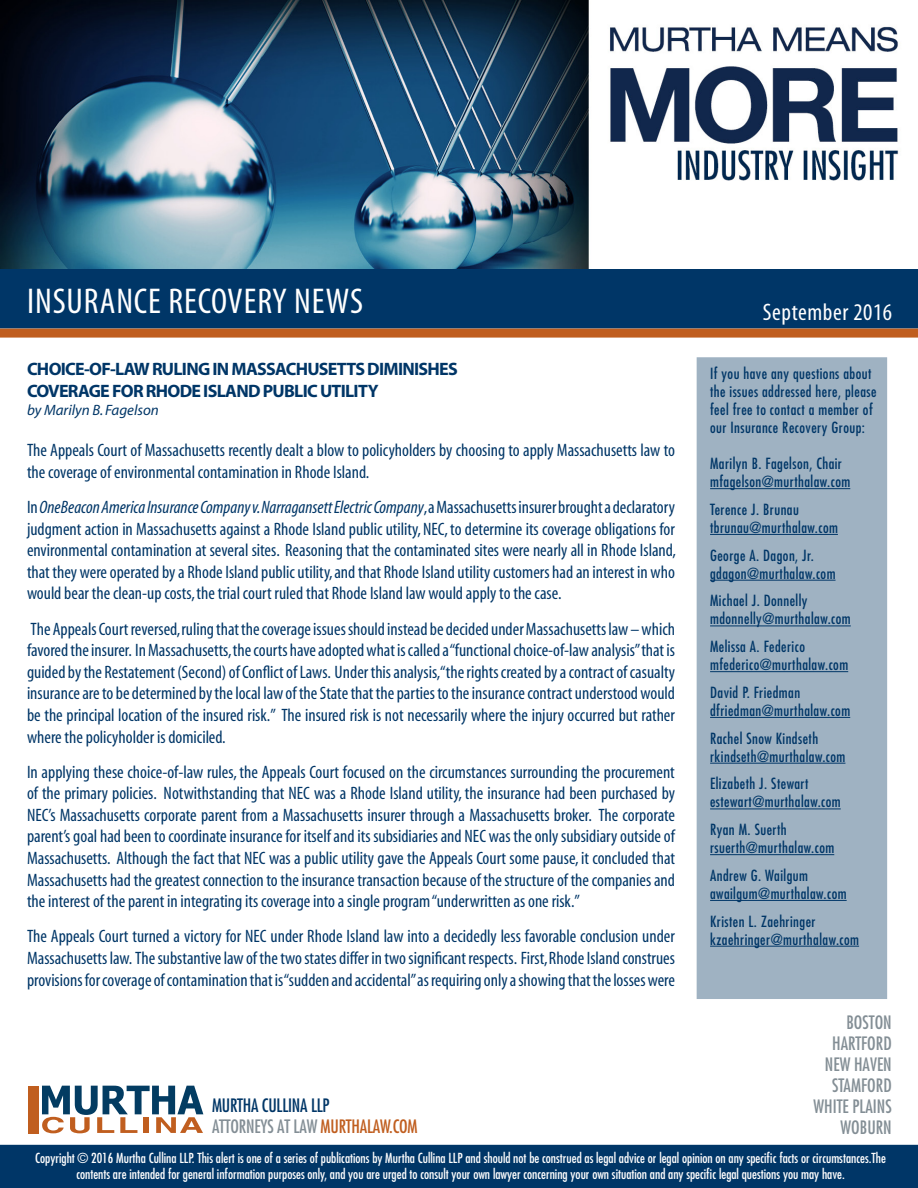
<style>
.page{position:relative;width:918px;height:1188px;background:#fff}
.page>*{position:absolute;margin:0;border:0;box-sizing:border-box;transform-origin:0 0}
.t1{font:condensed 36px "Myriad";letter-spacing:.025em;color:#fff}
.t2{font:condensed 24px "Myriad";letter-spacing:.025em;color:#fff}
.t3{font:condensed 18px/21.6px "Myriad";color:#003667;text-align:justify}
.t4{font:700 18px "Myriad";letter-spacing:-.04em;color:#003667}
.t5{font:500 condensed 18px "Futura LTCE";color:#838e95}
.t6{font:500 condensed 18px "Futura LTCE";letter-spacing:-.01em;color:#003667}
.t7{font:500 condensed 15px/18px "Futura LTCE";letter-spacing:.03em;color:#003667}
.t8{font:italic 15px "Myriad";color:#003667}
.t9{font:500 condensed 13.5px/16.2px "Futura LTCE";color:#fff;text-align:center}
.s1{font-style:italic}
.s2{color:#c05e1f}
</style>
<div class="page">
<div style="left:697px;top:357px;width:190px;height:642px;background:#9fb2c2"></div>
<div style="left:0;top:268px;width:918px;height:60px;background:#003667"></div>
<svg style="left:42px;top:1086px;width:161px;height:47px"></svg>
<div style="left:28px;top:1086px;width:10px;height:47px;background:#c05e1f"></div>
<div style="left:0;top:329px;width:918px;height:9px;background:#c05e1f"></div>
<img style="left:0;top:1px;width:899px;height:267px">
<div style="left:0;top:1145px;width:918px;height:43px;background:#003667"></div>
<hr style="left:710px;top:488px;width:140px;height:1px;background:#003667">
<hr style="left:710px;top:534px;width:128px;height:1px;background:#003667">
<hr style="left:710px;top:580px;width:126px;height:1px;background:#003667">
<hr style="left:710px;top:626px;width:141px;height:1px;background:#003667">
<hr style="left:710px;top:671px;width:138px;height:1px;background:#003667">
<hr style="left:710px;top:717px;width:140px;height:1px;background:#003667">
<hr style="left:710px;top:763px;width:135px;height:1px;background:#003667">
<hr style="left:710px;top:809px;width:131px;height:1px;background:#003667">
<hr style="left:710px;top:854px;width:124px;height:1px;background:#003667">
<hr style="left:710px;top:900px;width:137px;height:1px;background:#003667">
<hr style="left:710px;top:946px;width:149px;height:1px;background:#003667">
<p class="t1" style="left:27px;top:283px;width:338px">INSURANCE RECOVERY NEWS</p>
<p class="t4" style="left:27px;top:360px;width:432px">CHOICE-OF-LAW RULING IN MASSACHUSETTS DIMINISHES</p>
<p class="t4" style="left:27px;top:382px;width:353px">COVERAGE FOR RHODE ISLAND PUBLIC UTILITY</p>
<p class="t8" style="left:27px;top:402px;width:133px">by Marilyn B. Fagelson</p>
<p class="t3" style="left:27px;top:440px;width:649px">The Appeals Court of Massachusetts recently dealt a blow to policyholders by choosing to apply Massachusetts law to the coverage of environmental contamination in Rhode Island.</p>
<p class="t3" style="left:27px;top:497px;width:651px">In <span class="s1">OneBeacon America Insurance Company v. Narragansett Electric Company</span>, a Massachusetts insurer brought a declaratory judgment action in Massachusetts against a Rhode Island public utility, NEC, to determine its coverage obligations for environmental contamination at several sites. Reasoning that the contaminated sites were nearly all in Rhode Island, that they were operated by a Rhode Island public utility, and that Rhode Island utility customers had an interest in who would bear the clean-up costs, the trial court ruled that Rhode Island law would apply to the case.</p>
<p class="t3" style="left:27px;top:619px;width:650px">The Appeals Court reversed, ruling that the coverage issues should instead be decided under Massachusetts law – which favored the insurer. In Massachusetts, the courts have adopted what is called a “functional choice-of-law analysis” that is guided by the Restatement (Second) of Conflict of Laws. Under this analysis, “the rights created by a contract of casualty insurance are to be determined by the local law of the State that the parties to the insurance contract understood would be the principal location of the insured risk.” The insured risk is not necessarily where the injury occurred but rather where the policyholder is domiciled.</p>
<p class="t3" style="left:27px;top:762px;width:650px">In applying these choice-of-law rules, the Appeals Court focused on the circumstances surrounding the procurement of the primary policies. Notwithstanding that NEC was a Rhode Island utility, the insurance had been purchased by NEC’s Massachusetts corporate parent from a Massachusetts insurer through a Massachusetts broker. The corporate parent’s goal had been to coordinate insurance for itself and its subsidiaries and NEC was the only subsidiary outside of Massachusetts. Although the fact that NEC was a public utility gave the Appeals Court some pause, it concluded that Massachusetts had the greatest connection to the insurance transaction because of the structure of the companies and the interest of the parent in integrating its coverage into a single program “underwritten as one risk.”</p>
<p class="t3" style="left:27px;top:926px;width:650px">The Appeals Court turned a victory for NEC under Rhode Island law into a decidedly less favorable conclusion under Massachusetts law. The substantive law of the two states differ in two significant respects. First, Rhode Island construes provisions for coverage of contamination that is “sudden and accidental” as requiring only a showing that the losses were</p>
<p class="t6" style="left:212px;top:1094px;width:119px">MURTHA CULLINA LLP</p>
<p class="t5" style="left:212px;top:1115px;width:207px">ATTORNEYS AT LAW <span class="s2">MURTHALAW.COM</span></p>
<p class="t2" style="left:763px;top:300px;width:131px">September 2016</p>
<p class="t7" style="left:710px;top:365px;width:168px">If you have any questions about the issues addressed here, please feel free to contact a member of our Insurance Recovery Group:</p>
<p class="t7" style="left:710px;top:455px;width:142px">Marilyn B. Fagelson, Chair mfagelson@murthalaw.com</p>
<p class="t7" style="left:710px;top:500px;width:90px">Terence J. Brunau</p>
<p class="t7" style="left:710px;top:518px;width:129px">tbrunau@murthalaw.com</p>
<p class="t7" style="left:710px;top:546px;width:127px">George A. Dagon, Jr. gdagon@murthalaw.com</p>
<p class="t7" style="left:710px;top:592px;width:142px">Michael J. Donnelly mdonnelly@murthalaw.com</p>
<p class="t7" style="left:710px;top:638px;width:140px">Melissa A. Federico mfederico@murthalaw.com</p>
<p class="t7" style="left:710px;top:683px;width:142px">David P. Friedman dfriedman@murthalaw.com</p>
<p class="t7" style="left:710px;top:729px;width:137px">Rachel Snow Kindseth rkindseth@murthalaw.com</p>
<p class="t7" style="left:710px;top:775px;width:132px">Elizabeth J. Stewart estewart@murthalaw.com</p>
<p class="t7" style="left:710px;top:821px;width:78px">Ryan M. Suerth</p>
<p class="t7" style="left:710px;top:839px;width:126px">rsuerth@murthalaw.com</p>
<p class="t7" style="left:710px;top:866px;width:138px">Andrew G. Wailgum awailgum@murthalaw.com</p>
<p class="t7" style="left:710px;top:912px;width:151px">Kristen L. Zaehringer kzaehringer@murthalaw.com</p>
<p class="t5" style="left:846px;top:1012px;width:47px">BOSTON</p>
<p class="t5" style="left:832px;top:1033px;width:61px">HARTFORD</p>
<p class="t5" style="left:825px;top:1054px;width:68px">NEW HAVEN</p>
<p class="t5" style="left:832px;top:1075px;width:61px">STAMFORD</p>
<p class="t5" style="left:814px;top:1096px;width:80px">WHITE PLAINS</p>
<p class="t5" style="left:841px;top:1117px;width:53px">WOBURN</p>
<p class="t9" style="left:35px;top:1150px;width:852px">Copyright © 2016 Murtha Cullina LLP. This alert is one of a series of publications by Murtha Cullina LLP and should not be construed as legal advice or legal opinion on any specific facts or circumstances.The contents are intended for general information purposes only, and you are urged to consult your own lawyer concerning your own situation and any specific legal questions you may have.</p>
</div>
